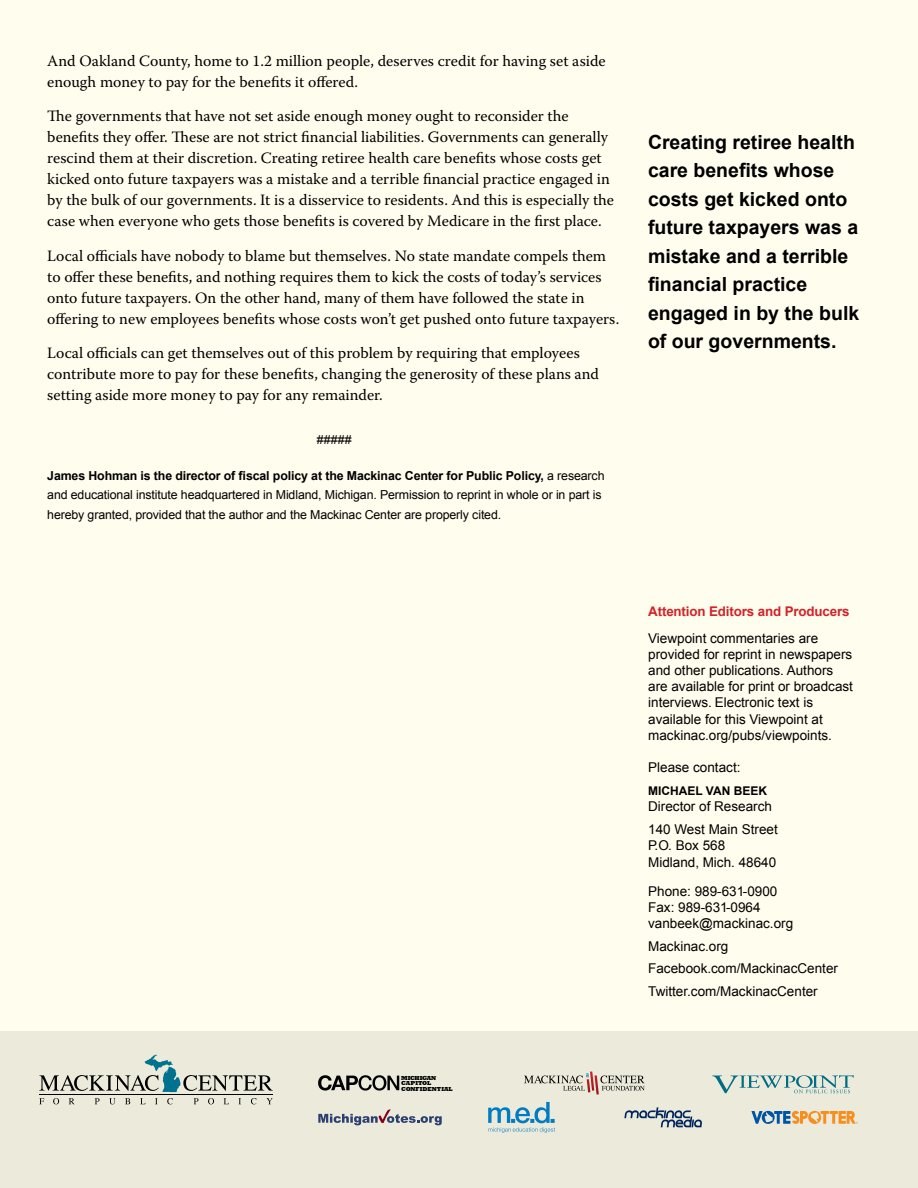
<style>
.page{position:relative;width:918px;height:1188px;background:#fffdee}
.page>*{position:absolute;margin:0;border:0;box-sizing:border-box;transform-origin:0 0}
.t1{font:700 19.5px/28.5px "Arial";color:#000}
.t2{font:15.75px/21px "Warnock Pro";color:#000}
.t3{font:13.5px/16.2px "Arial";color:#000}
.t4{font:700 13.35px "Arial";letter-spacing:-.01em;color:#d2232a}
.t5{font:12.3px/19.5px "Arial";letter-spacing:-.01em;color:#000}
.t6{font:700 12px "Arial";color:#000}
.t7{font:800 6px/5.2px "Rockwell";color:#000}
.s1{font-weight:700}
</style>
<div class="page">
<div style="left:0;top:1031px;width:918px;height:157px;background:#ebeadb"></div>
<svg style="left:318px;top:1109px;width:124px;height:16px"></svg>
<svg style="left:712px;top:1075px;width:142px;height:18px"></svg>
<svg style="left:624px;top:1107px;width:78px;height:20px"></svg>
<svg style="left:524px;top:1072px;width:121px;height:22px"></svg>
<svg style="left:318px;top:1075px;width:81px;height:16px"></svg>
<svg style="left:488px;top:1102px;width:67px;height:31px"></svg>
<svg style="left:39px;top:1098px;width:5px;height:6px"></svg>
<svg style="left:53px;top:1098px;width:6px;height:6px"></svg>
<svg style="left:69px;top:1098px;width:5px;height:6px"></svg>
<svg style="left:95px;top:1098px;width:5px;height:6px"></svg>
<svg style="left:109px;top:1098px;width:7px;height:6px"></svg>
<svg style="left:125px;top:1098px;width:5px;height:6px"></svg>
<svg style="left:140px;top:1098px;width:6px;height:6px"></svg>
<svg style="left:155px;top:1098px;width:3px;height:6px"></svg>
<svg style="left:167px;top:1098px;width:6px;height:6px"></svg>
<svg style="left:194px;top:1098px;width:5px;height:6px"></svg>
<svg style="left:208px;top:1098px;width:6px;height:6px"></svg>
<svg style="left:224px;top:1098px;width:5px;height:6px"></svg>
<svg style="left:238px;top:1098px;width:3px;height:6px"></svg>
<svg style="left:251px;top:1098px;width:5px;height:6px"></svg>
<svg style="left:267px;top:1098px;width:6px;height:6px"></svg>
<hr style="left:39px;top:1094px;width:234px;height:1px;background:#000">
<svg style="left:39px;top:1055px;width:234px;height:37px"></svg>
<svg style="left:752px;top:1111px;width:106px;height:13px"></svg>
<p class="t2" style="left:47px;top:50px;width:560px">And Oakland County, home to 1.2 million people, deserves credit for having set aside enough money to pay for the benefits it offered.</p>
<p class="t2" style="left:47px;top:105px;width:568px">The governments that have not set aside enough money ought to reconsider the benefits they offer. These are not strict financial liabilities. Governments can generally rescind them at their discretion. Creating retiree health care benefits whose costs get kicked onto future taxpayers was a mistake and a terrible financial practice engaged in by the bulk of our governments. It is a disservice to residents. And this is especially the case when everyone who gets those benefits is covered by Medicare in the first place.</p>
<p class="t2" style="left:47px;top:245px;width:574px">Local officials have nobody to blame but themselves. No state mandate compels them to offer these benefits, and nothing requires them to kick the costs of today’s services onto future taxpayers. On the other hand, many of them have followed the state in offering to new employees benefits whose costs won’t get pushed onto future taxpayers.</p>
<p class="t2" style="left:47px;top:342px;width:553px">Local officials can get themselves out of this problem by requiring that employees contribute more to pay for these benefits, changing the generosity of these plans and setting aside more money to pay for any remainder.</p>
<p class="t5" style="left:317px;top:430px;width:36px">#####</p>
<p class="t5" style="left:47px;top:466px;width:559px"><span class="s1">James Hohman is the director of fiscal policy at the Mackinac Center for Public Policy,</span> a research and educational institute headquartered in Midland, Michigan. Permission to reprint in whole or in part is hereby granted, provided that the author and the Mackinac Center are properly cited.</p>
<p class="t1" style="left:648px;top:128px;width:213px">Creating retiree health care benefits whose costs get kicked onto future taxpayers was a mistake and a terrible financial practice engaged in by the bulk of our governments.</p>
<p class="t7" style="left:401px;top:1075px;width:53px">MICHIGAN<br>CAPITOL<br>CONFIDENTIAL</p>
<p class="t4" style="left:648px;top:602px;width:203px">Attention Editors and Producers</p>
<p class="t3" style="left:648px;top:630px;width:206px">Viewpoint commentaries are provided for reprint in newspapers and other publications. Authors are available for print or broadcast interviews. Electronic text is available for this Viewpoint at mackinac.org/pubs/viewpoints.</p>
<p class="t3" style="left:648px;top:759px;width:94px">Please contact:</p>
<p class="t6" style="left:648px;top:783px;width:120px">MICHAEL VAN BEEK</p>
<p class="t3" style="left:648px;top:795px;width:131px;line-height:23px">Director of Research<br>140 West Main Street</p>
<p class="t3" style="left:648px;top:838px;width:130px">P.O. Box 568<br>Midland, Mich. 48640</p>
<p class="t3" style="left:648px;top:883px;width:147px">Phone: 989-631-0900<br>Fax: 989-631-0964 vanbeek@mackinac.org</p>
<p class="t3" style="left:648px;top:935px;width:191px;line-height:22.5px">Mackinac.org<br>Facebook.com/MackinacCenter<br>Twitter.com/MackinacCenter</p>
</div>
